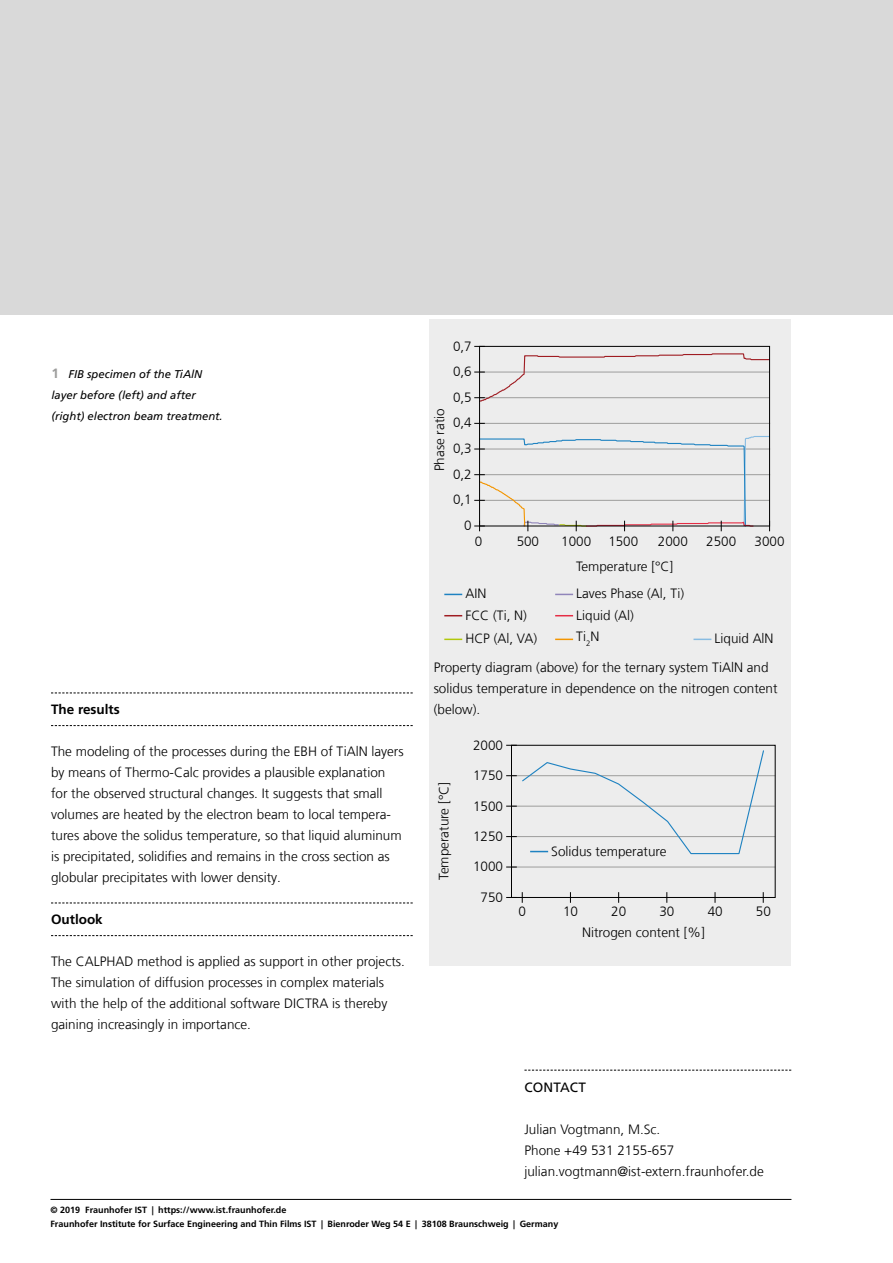
<style>
.page{position:relative;width:893px;height:1263px;background:#fff}
.page>*{position:absolute;margin:0;border:0;box-sizing:border-box;transform-origin:0 0}
.t1{font:300 13.5px/21px "Frutiger LT Com";color:#000}
.t2{font:700 13.5px "Frutiger LT Com";color:#000}
.t3{font:13.5px "Frutiger LT Com";letter-spacing:.005em;color:#000}
.t4{font:italic 11.25px/21px "Frutiger LT Com";color:#000}
.t5{font:700 9px/13.5px "Frutiger LT Com";color:#000}
.s1{font-weight:700;font-style:normal;font-size:13.5px;color:#9d9d9c}
</style>
<div class="page">
<div style="left:0;top:0;width:893px;height:315px;background:#d9d9d9"></div>
<svg style="left:51px;top:692px;width:362px;height:1px"></svg>
<svg style="left:51px;top:725px;width:362px;height:1px"></svg>
<svg style="left:51px;top:902px;width:362px;height:1px"></svg>
<svg style="left:51px;top:935px;width:362px;height:1px"></svg>
<svg style="left:524px;top:1070px;width:267px;height:1px"></svg>
<div style="left:429px;top:319px;width:362px;height:647px;background:#ededed"></div>
<hr style="left:480px;top:423px;width:290px;height:1px;background:#9d9d9c">
<svg style="left:474px;top:353px;width:294px;height:49px"></svg>
<svg style="left:474px;top:436px;width:296px;height:95px"></svg>
<div style="left:479px;top:346px;width:291px;height:180px;border:1px solid #000"></div>
<svg style="left:444px;top:594px;width:18px;height:1px"></svg>
<svg style="left:444px;top:615px;width:18px;height:1px"></svg>
<svg style="left:444px;top:639px;width:18px;height:1px"></svg>
<svg style="left:555px;top:594px;width:18px;height:1px"></svg>
<svg style="left:555px;top:615px;width:18px;height:1px"></svg>
<svg style="left:555px;top:639px;width:18px;height:1px"></svg>
<svg style="left:693px;top:639px;width:18px;height:1px"></svg>
<hr style="left:511px;top:775px;width:264px;height:1px;background:#9d9d9c">
<hr style="left:511px;top:806px;width:264px;height:1px;background:#9d9d9c">
<hr style="left:511px;top:836px;width:264px;height:1px;background:#9d9d9c">
<hr style="left:511px;top:867px;width:264px;height:1px;background:#9d9d9c">
<svg style="left:506px;top:892px;width:17px;height:11px"></svg>
<div style="left:511px;top:745px;width:264px;height:153px;border:1px solid #000"></div>
<svg style="left:506px;top:745px;width:259px;height:110px"></svg>
<hr style="left:50px;top:1199px;width:741px;height:1px;background:#000">
<p class="t4" style="left:51px;top:363px;width:173px"><span class="s1">1</span> FIB specimen of the TiAlN layer before (left) and after (right) electron beam treatment.</p>
<p class="t2" style="left:51px;top:701px;width:70px">The results</p>
<p class="t1" style="left:51px;top:741px;width:354px">The modeling of the processes during the EBH of TiAlN layers by means of Thermo-Calc provides a plausible explanation for the observed structural changes. It suggests that small volumes are heated by the electron beam to local tempera&shy;tures above the solidus temperature, so that liquid aluminum is precipitated, solidifies and remains in the cross section as globular precipitates with lower density.</p>
<p class="t2" style="left:51px;top:911px;width:53px">Outlook</p>
<p class="t1" style="left:51px;top:951px;width:355px">The CALPHAD method is applied as support in other projects.<br>The simulation of diffusion processes in complex materials with the help of the additional software DICTRA is thereby gaining increasingly in importance.</p>
<p class="t1" style="left:453px;top:335px;width:20px">0,7</p>
<p class="t1" style="left:453px;top:361px;width:20px">0,6</p>
<p class="t1" style="left:429px;top:471px;width:64px;rotate:-90deg">Phase ratio</p>
<p class="t1" style="left:453px;top:387px;width:20px">0,5</p>
<p class="t1" style="left:453px;top:412px;width:20px">0,4</p>
<p class="t1" style="left:453px;top:438px;width:20px">0,3</p>
<p class="t1" style="left:453px;top:464px;width:20px">0,2</p>
<p class="t1" style="left:453px;top:489px;width:20px">0,1</p>
<p class="t1" style="left:464px;top:515px;width:9px">0</p>
<p class="t1" style="left:475px;top:530px;width:9px">0</p>
<p class="t1" style="left:517px;top:530px;width:24px">500</p>
<p class="t1" style="left:561px;top:530px;width:31px">1000</p>
<p class="t1" style="left:608px;top:530px;width:31px">1500</p>
<p class="t1" style="left:658px;top:530px;width:31px">2000</p>
<p class="t1" style="left:706px;top:530px;width:31px">2500</p>
<p class="t1" style="left:755px;top:530px;width:31px">3000</p>
<p class="t1" style="left:465px;top:583px;width:63px">AIN<br>FCC (Ti, N)</p>
<p class="t1" style="left:465px;top:628px;width:73px">HCP (Al, VA)</p>
<p class="t1" style="left:576px;top:556px;width:99px">Temperature [°C]</p>
<p class="t1" style="left:576px;top:583px;width:109px">Laves Phase (Al, Ti)<br>Liquid (Al)<br>Ti<sub>2</sub>N</p>
<p class="t1" style="left:715px;top:628px;width:61px">Liquid AlN</p>
<p class="t1" style="left:434px;top:657px;width:345px">Property diagram (above) for the ternary system TiAlN and solidus temperature in dependence on the nitrogen content (below).</p>
<p class="t1" style="left:473px;top:734px;width:32px">2000</p>
<p class="t1" style="left:434px;top:880px;width:99px;rotate:-90deg">Temperature [°C]</p>
<p class="t1" style="left:473px;top:765px;width:32px">1750</p>
<p class="t1" style="left:473px;top:795px;width:32px">1500</p>
<p class="t1" style="left:473px;top:826px;width:32px">1250</p>
<p class="t1" style="left:473px;top:856px;width:32px">1000</p>
<p class="t1" style="left:481px;top:887px;width:24px">750</p>
<p class="t1" style="left:551px;top:840px;width:117px">Solidus temperature</p>
<p class="t1" style="left:518px;top:901px;width:9px">0</p>
<p class="t1" style="left:563px;top:901px;width:17px">10</p>
<p class="t1" style="left:611px;top:901px;width:17px">20</p>
<p class="t1" style="left:659px;top:901px;width:17px">30</p>
<p class="t1" style="left:708px;top:901px;width:17px">40</p>
<p class="t1" style="left:756px;top:901px;width:17px">50</p>
<p class="t1" style="left:582px;top:922px;width:124px">Nitrogen content [%]</p>
<p class="t3" style="left:524px;top:1079px;width:63px">CONTACT</p>
<p class="t1" style="left:524px;top:1119px;width:241px">Julian Vogtmann, M.Sc.<br>Phone +49 531 2155-657 julian.vogtmann@ist-extern.fraunhofer.de</p>
<p class="t5" style="left:50px;top:1203px;width:509px">© 2019 Fraunhofer IST | https://www.ist.fraunhofer.de<br>Fraunhofer Institute for Surface Engineering and Thin Films IST | Bienroder Weg 54 E | 38108 Braunschweig | Germany</p>
</div>
